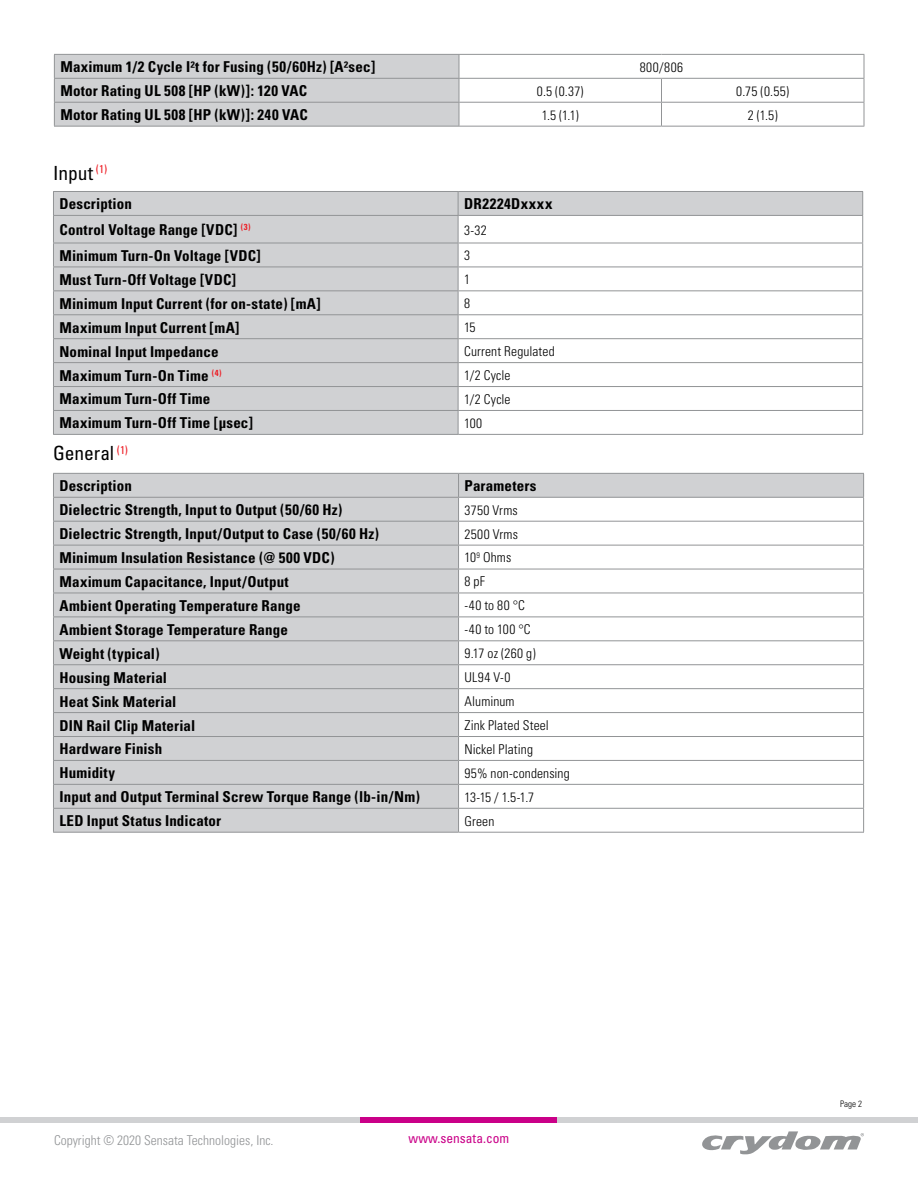
<style>
.page{position:relative;width:918px;height:1188px;background:#fff}
.page>*{position:absolute;margin:0;border:0;box-sizing:border-box;transform-origin:0 0}
.t1{font:condensed 19.5px "Univers LT Std";letter-spacing:-.005em;color:#000}
.t2{font:700 condensed 15px "Univers";letter-spacing:.01em;color:#000}
.t3{font:700 condensed 15px "Univers LT Std";letter-spacing:.04em;color:#000}
.t4{font:700 condensed 15px "Univers LT Std";letter-spacing:.02em;color:#000}
.t5{font:300 condensed 13.5px "Univers";letter-spacing:.015em;color:#000}
.t6{font:300 condensed 13.5px "Univers";color:#929496}
.t7{font:condensed 13.5px "Univers LT Std";color:#ca0088}
.t8{font:300 condensed 9px "Univers";color:#000}
</style>
<div class="page">
<div style="left:0;top:1117px;width:918px;height:6px;background:#d0d1d3"></div>
<div style="left:361px;top:1117px;width:196px;height:6px;background:#ca0088"></div>
<svg style="left:702px;top:1131px;width:162px;height:23px"></svg>
<svg style="left:54px;top:192px;width:808px;height:242px;fill:#d0d1d3"></svg>
<hr style="left:53px;top:191px;width:405px;height:1px;background:#929496">
<hr style="left:458px;top:191px;width:405px;height:1px;background:#929496">
<hr style="left:53px;top:215px;width:405px;height:1px;background:#929496">
<hr style="left:458px;top:215px;width:405px;height:1px;background:#929496">
<hr style="left:53px;top:243px;width:405px;height:1px;background:#929496">
<hr style="left:458px;top:243px;width:405px;height:1px;background:#929496">
<hr style="left:53px;top:267px;width:405px;height:1px;background:#929496">
<hr style="left:458px;top:267px;width:405px;height:1px;background:#929496">
<hr style="left:53px;top:290px;width:405px;height:1px;background:#929496">
<hr style="left:458px;top:290px;width:405px;height:1px;background:#929496">
<hr style="left:53px;top:314px;width:405px;height:1px;background:#929496">
<hr style="left:458px;top:314px;width:405px;height:1px;background:#929496">
<hr style="left:53px;top:338px;width:405px;height:1px;background:#929496">
<hr style="left:458px;top:338px;width:405px;height:1px;background:#929496">
<hr style="left:53px;top:362px;width:405px;height:1px;background:#929496">
<hr style="left:458px;top:362px;width:405px;height:1px;background:#929496">
<hr style="left:53px;top:386px;width:405px;height:1px;background:#929496">
<hr style="left:458px;top:386px;width:405px;height:1px;background:#929496">
<hr style="left:53px;top:410px;width:405px;height:1px;background:#929496">
<svg style="left:53px;top:192px;width:1px;height:242px"></svg>
<hr style="left:458px;top:410px;width:405px;height:1px;background:#929496">
<svg style="left:458px;top:192px;width:1px;height:242px"></svg>
<svg style="left:862px;top:192px;width:1px;height:242px"></svg>
<hr style="left:53px;top:434px;width:405px;height:1px;background:#929496">
<hr style="left:458px;top:434px;width:405px;height:1px;background:#929496">
<svg style="left:54px;top:474px;width:809px;height:358px;fill:#d0d1d3"></svg>
<hr style="left:53px;top:473px;width:406px;height:1px;background:#929496">
<hr style="left:459px;top:473px;width:405px;height:1px;background:#929496">
<hr style="left:53px;top:497px;width:406px;height:1px;background:#929496">
<hr style="left:459px;top:497px;width:405px;height:1px;background:#929496">
<hr style="left:53px;top:521px;width:406px;height:1px;background:#929496">
<hr style="left:459px;top:521px;width:405px;height:1px;background:#929496">
<hr style="left:53px;top:545px;width:406px;height:1px;background:#929496">
<hr style="left:459px;top:545px;width:405px;height:1px;background:#929496">
<hr style="left:53px;top:569px;width:406px;height:1px;background:#929496">
<hr style="left:459px;top:569px;width:405px;height:1px;background:#929496">
<hr style="left:53px;top:593px;width:406px;height:1px;background:#929496">
<hr style="left:459px;top:593px;width:405px;height:1px;background:#929496">
<hr style="left:53px;top:617px;width:406px;height:1px;background:#929496">
<hr style="left:459px;top:617px;width:405px;height:1px;background:#929496">
<hr style="left:53px;top:640px;width:406px;height:1px;background:#929496">
<hr style="left:459px;top:640px;width:405px;height:1px;background:#929496">
<hr style="left:53px;top:664px;width:406px;height:1px;background:#929496">
<hr style="left:459px;top:664px;width:405px;height:1px;background:#929496">
<hr style="left:53px;top:688px;width:406px;height:1px;background:#929496">
<hr style="left:459px;top:688px;width:405px;height:1px;background:#929496">
<hr style="left:53px;top:712px;width:406px;height:1px;background:#929496">
<hr style="left:459px;top:712px;width:405px;height:1px;background:#929496">
<hr style="left:53px;top:736px;width:406px;height:1px;background:#929496">
<hr style="left:459px;top:736px;width:405px;height:1px;background:#929496">
<hr style="left:53px;top:760px;width:406px;height:1px;background:#929496">
<hr style="left:459px;top:760px;width:405px;height:1px;background:#929496">
<hr style="left:53px;top:784px;width:406px;height:1px;background:#929496">
<hr style="left:459px;top:784px;width:405px;height:1px;background:#929496">
<hr style="left:53px;top:808px;width:406px;height:1px;background:#929496">
<svg style="left:53px;top:474px;width:1px;height:358px"></svg>
<hr style="left:459px;top:808px;width:405px;height:1px;background:#929496">
<svg style="left:458px;top:474px;width:1px;height:358px"></svg>
<svg style="left:863px;top:474px;width:1px;height:358px"></svg>
<hr style="left:53px;top:832px;width:406px;height:1px;background:#929496">
<hr style="left:459px;top:832px;width:405px;height:1px;background:#929496">
<hr style="left:459px;top:54px;width:203px;height:1px;background:#929496">
<hr style="left:662px;top:54px;width:202px;height:1px;background:#929496">
<hr style="left:459px;top:78px;width:203px;height:1px;background:#929496">
<hr style="left:662px;top:78px;width:202px;height:1px;background:#929496">
<hr style="left:459px;top:102px;width:203px;height:1px;background:#929496">
<svg style="left:54px;top:54px;width:406px;height:72px;background:#cccdcf"></svg>
<hr style="left:662px;top:102px;width:202px;height:1px;background:#929496">
<svg style="left:661px;top:79px;width:1px;height:47px"></svg>
<svg style="left:864px;top:55px;width:1px;height:71px"></svg>
<hr style="left:54px;top:126px;width:405px;height:1px;background:#929496">
<hr style="left:459px;top:126px;width:203px;height:1px;background:#929496">
<hr style="left:662px;top:126px;width:202px;height:1px;background:#929496">
<p class="t2" style="left:60px;top:58px;width:316px">Maximum 1/2 Cycle I²t for Fusing (50/60Hz) [A²sec]</p>
<p class="t5" style="left:640px;top:59px;width:45px">800/806</p>
<p class="t2" style="left:60px;top:82px;width:248px">Motor Rating UL 508 [HP (kW)]: 120 VAC</p>
<p class="t5" style="left:537px;top:83px;width:48px">0.5 (0.37)</p>
<p class="t5" style="left:736px;top:83px;width:54px">0.75 (0.55)</p>
<p class="t2" style="left:60px;top:106px;width:249px">Motor Rating UL 508 [HP (kW)]: 240 VAC</p>
<p class="t5" style="left:542px;top:107px;width:39px">1.5 (1.1)</p>
<p class="t5" style="left:748px;top:107px;width:31px">2 (1.5)</p>
<h1 class="t1" style="left:53px;top:160px;width:56px">Input <sup>(1)</sup></h1>
<p class="t2" style="left:59px;top:195px;width:74px">Description</p>
<p class="t3" style="left:464px;top:194px;width:90px">DR2224Dxxxx</p>
<p class="t2" style="left:59px;top:221px;width:193px">Control Voltage Range [VDC] <sup>(3)</sup></p>
<p class="t5" style="left:464px;top:222px;width:24px">3-32</p>
<p class="t2" style="left:59px;top:246px;width:203px">Minimum Turn-On Voltage [VDC]</p>
<p class="t5" style="left:464px;top:247px;width:7px">3</p>
<p class="t2" style="left:59px;top:270px;width:178px">Must Turn-Off Voltage [VDC]</p>
<p class="t5" style="left:464px;top:271px;width:7px">1</p>
<p class="t2" style="left:59px;top:294px;width:263px">Minimum Input Current (for on-state) [mA]</p>
<p class="t5" style="left:464px;top:295px;width:7px">8</p>
<p class="t2" style="left:59px;top:318px;width:181px">Maximum Input Current [mA]</p>
<p class="t5" style="left:464px;top:319px;width:13px">15</p>
<p class="t2" style="left:59px;top:342px;width:161px">Nominal Input Impedance</p>
<p class="t5" style="left:464px;top:343px;width:92px">Current Regulated</p>
<p class="t2" style="left:59px;top:366px;width:164px">Maximum Turn-On Time <sup>(4)</sup></p>
<p class="t5" style="left:464px;top:367px;width:48px">1/2 Cycle</p>
<p class="t2" style="left:59px;top:390px;width:152px">Maximum Turn-Off Time</p>
<p class="t5" style="left:464px;top:391px;width:48px">1/2 Cycle</p>
<p class="t2" style="left:59px;top:414px;width:195px">Maximum Turn-Off Time [μsec]</p>
<p class="t5" style="left:464px;top:415px;width:20px">100</p>
<h1 class="t1" style="left:53px;top:441px;width:77px">General <sup>(1)</sup></h1>
<p class="t2" style="left:59px;top:477px;width:74px">Description</p>
<p class="t4" style="left:465px;top:476px;width:74px">Parameters</p>
<p class="t2" style="left:59px;top:501px;width:284px">Dielectric Strength, Input to Output (50/60 Hz)</p>
<p class="t5" style="left:465px;top:502px;width:55px">3750 Vrms</p>
<p class="t2" style="left:59px;top:525px;width:321px">Dielectric Strength, Input/Output to Case (50/60 Hz)</p>
<p class="t5" style="left:465px;top:526px;width:55px">2500 Vrms</p>
<p class="t2" style="left:59px;top:549px;width:277px">Minimum Insulation Resistance (@ 500 VDC)</p>
<p class="t5" style="left:465px;top:550px;width:48px">10<sup>9</sup> Ohms</p>
<p class="t2" style="left:59px;top:572px;width:231px">Maximum Capacitance, Input/Output</p>
<p class="t5" style="left:465px;top:573px;width:22px">8 pF</p>
<p class="t2" style="left:59px;top:596px;width:243px">Ambient Operating Temperature Range</p>
<p class="t5" style="left:465px;top:597px;width:62px">-40 to 80 °C</p>
<p class="t2" style="left:59px;top:620px;width:230px">Ambient Storage Temperature Range</p>
<p class="t5" style="left:465px;top:621px;width:68px">-40 to 100 °C</p>
<p class="t2" style="left:59px;top:644px;width:102px">Weight (typical)</p>
<p class="t5" style="left:465px;top:645px;width:73px">9.17 oz (260 g)</p>
<p class="t2" style="left:59px;top:668px;width:109px">Housing Material</p>
<p class="t5" style="left:465px;top:669px;width:47px">UL94 V-0</p>
<p class="t2" style="left:59px;top:692px;width:118px">Heat Sink Material</p>
<p class="t5" style="left:465px;top:693px;width:51px">Aluminum</p>
<p class="t2" style="left:59px;top:716px;width:137px">DIN Rail Clip Material</p>
<p class="t5" style="left:465px;top:717px;width:86px">Zink Plated Steel</p>
<p class="t2" style="left:59px;top:740px;width:104px">Hardware Finish</p>
<p class="t5" style="left:465px;top:741px;width:70px">Nickel Plating</p>
<p class="t2" style="left:59px;top:764px;width:57px">Humidity</p>
<p class="t5" style="left:465px;top:765px;width:107px">95% non-condensing</p>
<p class="t2" style="left:59px;top:788px;width:362px">Input and Output Terminal Screw Torque Range (lb-in/Nm)</p>
<p class="t5" style="left:465px;top:789px;width:71px">13-15 / 1.5-1.7</p>
<p class="t2" style="left:59px;top:812px;width:163px">LED Input Status Indicator</p>
<p class="t5" style="left:465px;top:813px;width:31px">Green</p>
<p class="t6" style="left:54px;top:1132px;width:221px">Copyright © 2020 Sensata Technologies, Inc.</p>
<p class="t7" style="left:409px;top:1130px;width:102px">www.sensata.com</p>
<p class="t8" style="left:840px;top:1098px;width:23px">Page 2</p>
</div>
